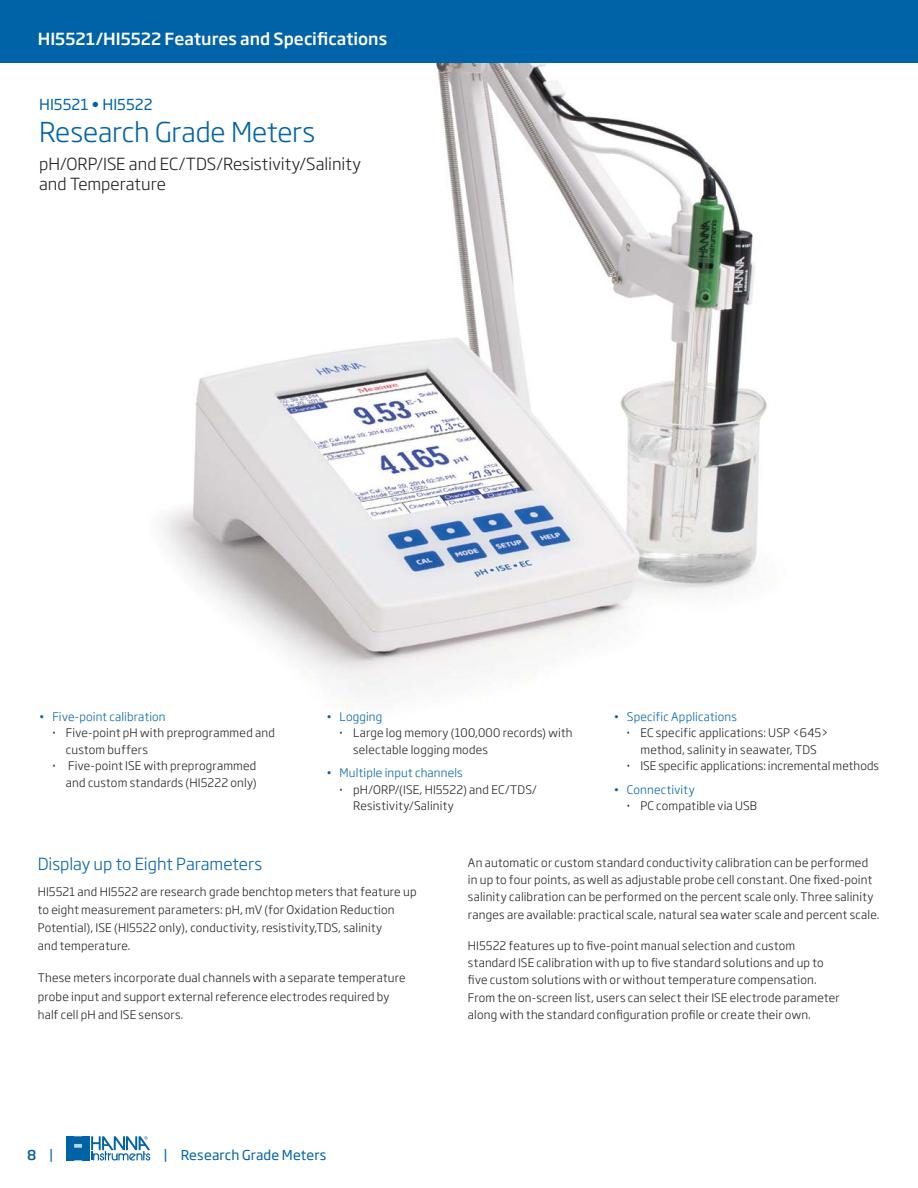
<style>
.page{position:relative;width:918px;height:1188px;background:#fff}
.page>*{position:absolute;margin:0;border:0;box-sizing:border-box;transform-origin:0 0}
.t1{font:300 27px "Soho Gothic Pro";letter-spacing:-.01em;color:#0063a7}
.t2{font:300 16.5px/20.7px "Soho Gothic Pro";color:#231f20}
.t3{font:500 16.5px "Soho Gothic Pro";color:#fff}
.t4{font:300 16.5px "Soho Gothic Pro";color:#0063a7}
.t5{font:15px "Soho Gothic Pro";color:#0063a7}
.t6{font:13.5px "Soho Gothic Pro";letter-spacing:.01em;color:#0063a7}
.t7{font:500 13.5px "Soho Gothic Pro";color:#0063a7}
.t8{font:300 11.7px/17.4px "Soho Gothic Pro";letter-spacing:.015em;color:#231f20}
.t9{font:300 11.7px "Soho Gothic Pro";letter-spacing:.015em;color:#0063a7}
.s1{font-weight:500}
.s2{color:#0063a7}
.s3{font-weight:400}
</style>
<div class="page">
<img style="left:163px;top:63px;width:604px;height:638px">
<div style="left:0;top:0;width:918px;height:63px;background:#0063a7"></div>
<svg style="left:67px;top:1136px;width:84px;height:25px"></svg>
<h2 class="t3" style="left:38px;top:32px;width:351px">HI5521/HI5522 Features and Specifications</h2>
<p class="t5" style="left:39px;top:96px;width:115px">HI5521 • HI5522</p>
<h1 class="t1" style="left:39px;top:121px;width:278px">Research Grade Meters</h1>
<h2 class="t2" style="left:39px;top:154px;width:323px">pH/ORP/ISE and EC/TDS/Resistivity/Salinity and Temperature</h2>
<p class="t9" style="left:39px;top:712px;width:128px">• Five-point calibration</p>
<p class="t8" style="left:52px;top:725px;width:224px"><span class="s1">·</span> Five-point pH with preprogrammed and</p>
<p class="t8" style="left:66px;top:742px;width:84px">custom buffers</p>
<p class="t8" style="left:52px;top:758px;width:206px"><span class="s1">·</span> Five-point ISE with preprogrammed</p>
<p class="t8" style="left:66px;top:775px;width:192px">and custom standards (HI5222 only)</p>
<p class="t9" style="left:326px;top:712px;width:58px">• Logging</p>
<p class="t8" style="left:340px;top:725px;width:234px"><span class="s1">·</span> Large log memory (100,000 records) with</p>
<p class="t8" style="left:353px;top:742px;width:136px">selectable logging modes</p>
<p class="t9" style="left:326px;top:768px;width:138px">• Multiple input channels</p>
<p class="t8" style="left:340px;top:781px;width:199px"><span class="s1">·</span> pH/ORP/(ISE, HI5522) and EC/TDS/</p>
<p class="t8" style="left:353px;top:798px;width:102px">Resistivity/Salinity</p>
<p class="t9" style="left:613px;top:712px;width:125px">• Specific Applications</p>
<p class="t8" style="left:627px;top:725px;width:204px"><span class="s1">·</span> EC specific applications: USP &lt;645&gt;</p>
<p class="t8" style="left:640px;top:742px;width:178px">method, salinity in seawater, TDS</p>
<p class="t8" style="left:627px;top:758px;width:254px"><span class="s1">·</span> ISE specific applications: incremental methods</p>
<p class="t8" style="left:627px;top:782px;width:132px;line-height:16.5px;text-indent:-14px"><span class="s2">• Connectivity<br></span><span class="s1">·</span> PC compatible via USB</p>
<h2 class="t4" style="left:38px;top:858px;width:226px">Display up to Eight Parameters</h2>
<p class="t8" style="left:38px;top:883px;width:380px;line-height:18.3px">HI5521 and HI5522 are research grade benchtop meters that feature up to eight measurement parameters: pH, mV (for Oxidation Reduction Potential), ISE (HI5522 only), conductivity, resistivity,TDS, salinity<br>and temperature.</p>
<p class="t8" style="left:38px;top:970px;width:369px;line-height:18.3px">These meters incorporate dual channels with a separate temperature probe input and support external reference electrodes required by half cell pH and ISE sensors.</p>
<p class="t7" style="left:27px;top:1150px;width:28px">8 <span class="s3">|</span></p>
<p class="t6" style="left:164px;top:1148px;width:164px">| Research Grade Meters</p>
<p class="t8" style="left:468px;top:854px;width:413px">An automatic or custom standard conductivity calibration can be performed in up to four points, as well as adjustable probe cell constant. One fixed-point salinity calibration can be performed on the percent scale only. Three salinity ranges are available: practical scale, natural sea water scale and percent scale.</p>
<p class="t8" style="left:468px;top:937px;width:373px">HI5522 features up to five-point manual selection and custom standard ISE calibration with up to five standard solutions and up to five custom solutions with or without temperature compensation.<br>From the on-screen list, users can select their ISE electrode parameter along with the standard configuration profile or create their own.</p>
</div>
